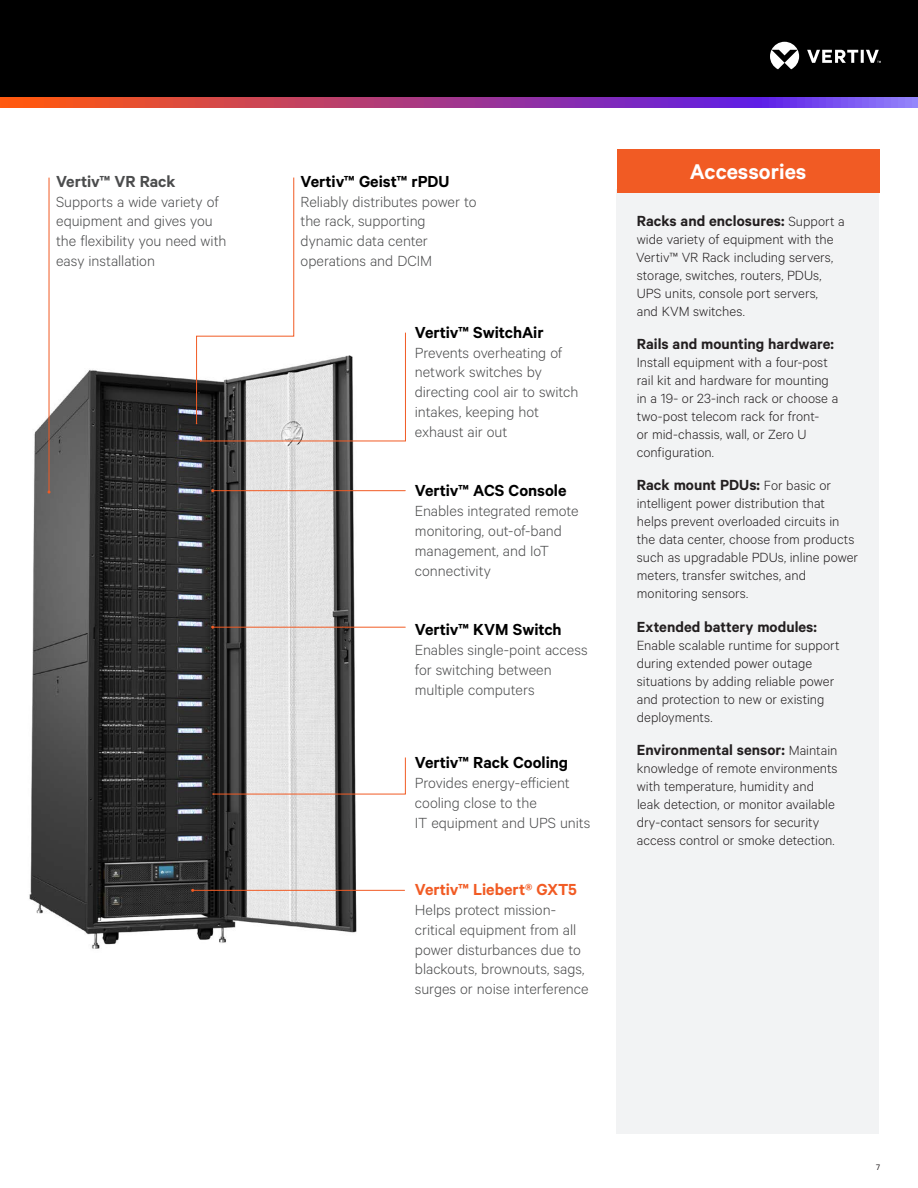
<style>
.page{position:relative;width:918px;height:1188px;background:#fff}
.page>*{position:absolute;margin:0;border:0;box-sizing:border-box;transform-origin:0 0}
.Orange_Box_Heading{font:600 24px "Calibre";color:#fff}
.Vertiv_Heading{font:600 18px "Calibre";letter-spacing:-.005em;color:#000}
.Vertiv_Heading-2{font:600 18px "Calibre";color:#f15b24}
.Vertiv_Heading-3{font:600 18px "Calibre";letter-spacing:-.005em;color:#4b4c4d}
.Vertiv_Heading-4{font:300 16.5px/19.8px "Calibre";color:#4b4c4d}
.Gray_Column_Heading{font:600 16.5px "Calibre";color:#231f20}
.Gray_Column_Heading-2{font:300 15px/18px "Calibre";color:#231f20}
.t1{font:9px "Calibre";color:#231f20}
.s1{font-weight:300;font-size:15px}
</style>
<div class="page">
<div style="left:0;top:0;width:918px;height:108px;background:#000"></div>
<svg style="left:770px;top:42px;width:111px;height:27px"></svg>
<svg style="left:0;top:98px;width:918px;height:10px"></svg>
<img style="left:29px;top:353px;width:359px;height:596px">
<hr style="left:213px;top:627px;width:192px;height:1px;background:#f15b24">
<hr style="left:193px;top:890px;width:212px;height:1px;background:#f15b24">
<svg style="left:196px;top:177px;width:210px;height:265px"></svg>
<hr style="left:49px;top:178px;width:1px;height:314px;background:#f15b24">
<svg style="left:212px;top:757px;width:194px;height:38px"></svg>
<div style="left:616px;top:189px;width:263px;height:945px;background:#f2f3f4"></div>
<div style="left:617px;top:149px;width:263px;height:44px;background:#f15b24"></div>
<hr style="left:213px;top:490px;width:192px;height:1px;background:#f15b24">
<p class="Vertiv_Heading-3" style="left:56px;top:171px;width:121px">Vertiv™ VR Rack</p>
<p class="Vertiv_Heading-4" style="left:56px;top:191px;width:172px">Supports a wide variety of equipment and gives you the flexibility you need with easy installation</p>
<p class="Vertiv_Heading" style="left:301px;top:171px;width:150px">Vertiv™ Geist™ rPDU</p>
<p class="Vertiv_Heading-4" style="left:301px;top:191px;width:177px">Reliably distributes power to the rack, supporting dynamic data center operations and DCIM</p>
<p class="Vertiv_Heading" style="left:415px;top:322px;width:130px">Vertiv™ SwitchAir</p>
<p class="Vertiv_Heading-4" style="left:415px;top:342px;width:165px">Prevents overheating of network switches by directing cool air to switch intakes, keeping hot exhaust air out</p>
<p class="Vertiv_Heading" style="left:415px;top:480px;width:153px">Vertiv™ ACS Console</p>
<p class="Vertiv_Heading-4" style="left:415px;top:500px;width:165px">Enables integrated remote monitoring, out-of-band management, and IoT connectivity</p>
<p class="Vertiv_Heading" style="left:415px;top:619px;width:148px">Vertiv™ KVM Switch</p>
<p class="Vertiv_Heading-4" style="left:415px;top:639px;width:174px">Enables single-point access for switching between multiple computers</p>
<p class="Vertiv_Heading" style="left:415px;top:752px;width:155px">Vertiv™ Rack Cooling</p>
<p class="Vertiv_Heading-4" style="left:415px;top:772px;width:177px">Provides energy-efficient cooling close to the<br>IT equipment and UPS units</p>
<p class="Vertiv_Heading-2" style="left:415px;top:879px;width:164px">Vertiv™ Liebert® GXT5</p>
<p class="Vertiv_Heading-4" style="left:415px;top:899px;width:175px">Helps protect mission&shy;critical equipment from all power disturbances due to blackouts, brownouts, sags, surges or noise interference</p>
<p class="Orange_Box_Heading" style="left:690px;top:157px;width:118px">Accessories</p>
<p class="Gray_Column_Heading" style="left:637px;top:211px;width:209px">Racks and enclosures: <span class="s1">Support a</span></p>
<p class="Gray_Column_Heading-2" style="left:636px;top:229px;width:199px">wide variety of equipment with the<br>Vertiv™ VR Rack including servers, storage, switches, routers, PDUs,<br>UPS units, console port servers, and KVM switches.</p>
<p class="Gray_Column_Heading" style="left:637px;top:334px;width:199px">Rails and mounting hardware:</p>
<p class="Gray_Column_Heading-2" style="left:637px;top:353px;width:203px">Install equipment with a four-post rail kit and hardware for mounting in a 19- or 23-inch rack or choose a two-post telecom rack for front-<br>or mid-chassis, wall, or Zero U configuration.</p>
<p class="Gray_Column_Heading" style="left:637px;top:475px;width:196px">Rack mount PDUs: <span class="s1">For basic or</span></p>
<p class="Gray_Column_Heading-2" style="left:637px;top:494px;width:223px">intelligent power distribution that helps prevent overloaded circuits in the data center, choose from products such as upgradable PDUs, inline power meters, transfer switches, and monitoring sensors.</p>
<p class="Gray_Column_Heading" style="left:637px;top:617px;width:182px">Extended battery modules:</p>
<p class="Gray_Column_Heading-2" style="left:637px;top:635px;width:204px">Enable scalable runtime for support during extended power outage situations by adding reliable power and protection to new or existing deployments.</p>
<p class="Gray_Column_Heading" style="left:637px;top:740px;width:202px">Environmental sensor: <span class="s1">Maintain</span></p>
<p class="Gray_Column_Heading-2" style="left:637px;top:759px;width:202px">knowledge of remote environments with temperature, humidity and leak detection, or monitor available dry-contact sensors for security access control or smoke detection.</p>
<p class="t1" style="left:876px;top:1162px;width:5px">7</p>
</div>
